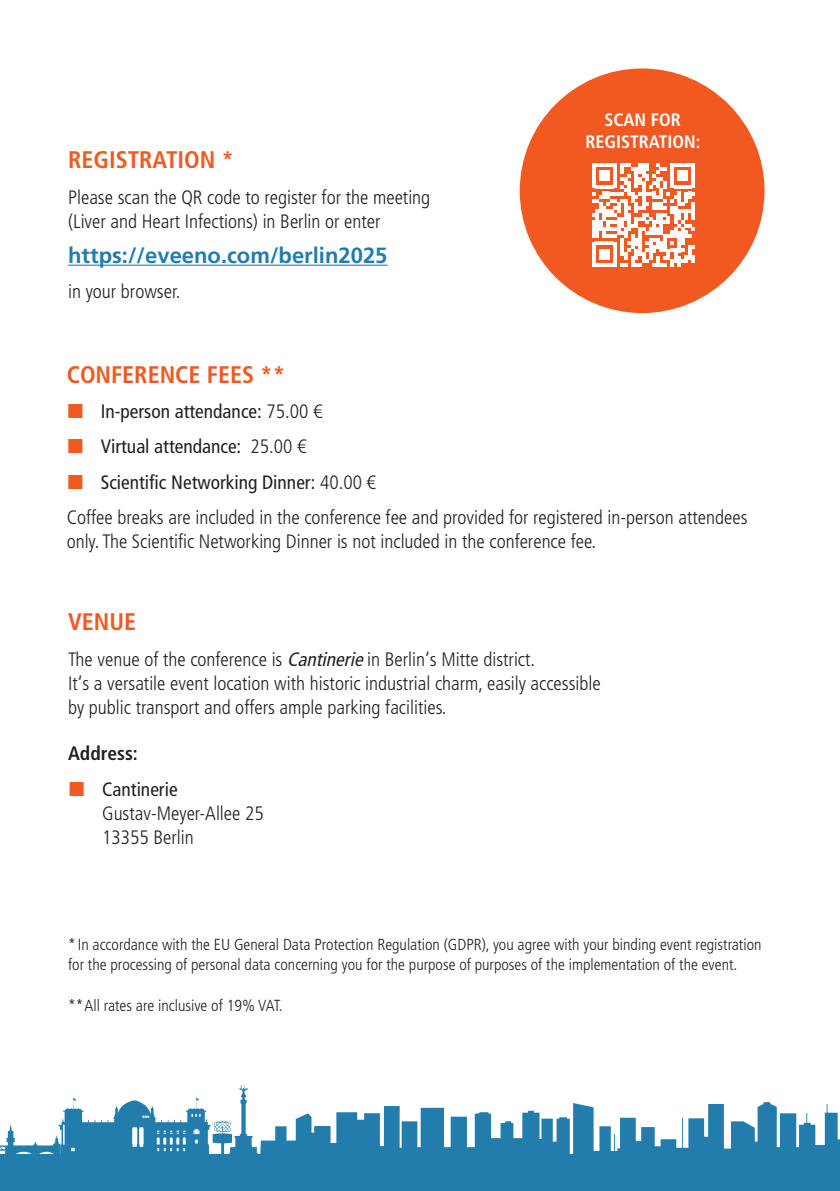
<style>
.page{position:relative;width:840px;height:1191px;background:#fff}
.page>*{position:absolute;margin:0;border:0;box-sizing:border-box;transform-origin:0 0}
.t1{font:700 condensed 24px "Frutiger LT Std";color:#f15921}
.t2{font:700 22px "Frutiger LT Std";color:#227dad}
.t3{font:300 condensed 19.4px/24px "Frutiger LT Std";color:#231f20}
.t4{font:condensed 19.4px "Frutiger LT Std";color:#231f20}
.t5{font:700 condensed 19.4px "Frutiger LT Std";color:#231f20}
.t6{font:700 condensed 18px/22px "Frutiger LT Std";color:#fff;text-align:center}
.t7{font:300 condensed 16px/20px "Frutiger LT Std";color:#231f20}
.s1{font-weight:300}
.s2{font-weight:400;font-style:italic}
</style>
<div class="page">
<svg style="left:260px;top:1102px;width:579px;height:52px;fill:#227dad"></svg>
<div style="left:0;top:1154px;width:839px;height:37px;background:#227dad"></div>
<hr style="left:68px;top:265px;width:319px;height:1px;background:#227dad">
<div style="left:519px;top:68px;width:245px;height:245px;background:#f15921;border-radius:50%"></div>
<svg style="left:592px;top:163px;width:102px;height:103px"></svg>
<svg style="left:0;top:1084px;width:257px;height:70px"></svg>
<p class="t1" style="left:68px;top:146px;width:167px">REGISTRATION *</p>
<p class="t3" style="left:68px;top:185px;width:363px">Please scan the QR code to register for the meeting (Liver and Heart Infections) in Berlin or enter</p>
<p class="t2" style="left:68px;top:242px;width:321px">https://eveeno.com/berlin2025</p>
<p class="t3" style="left:68px;top:280px;width:114px">in your browser.</p>
<p class="t6" style="left:585px;top:109px;width:117px">SCAN FOR<br>REGISTRATION:</p>
<p class="t1" style="left:67px;top:360px;width:220px">CONFERENCE FEES **</p>
<p class="t4" style="left:101px;top:400px;width:223px">In-person attendance: <span class="s1">75.00 €</span></p>
<p class="t4" style="left:101px;top:435px;width:207px">Virtual attendance: <span class="s1">25.00 €</span></p>
<p class="t4" style="left:101px;top:471px;width:276px">Scientific Networking Dinner: <span class="s1">40.00 €</span></p>
<p class="t3" style="left:67px;top:505px;width:682px">Coffee breaks are included in the conference fee and provided for registered in-person attendees</p>
<p class="t3" style="left:67px;top:529px;width:531px">only. The Scientific Networking Dinner is not included in the conference fee.</p>
<p class="t1" style="left:68px;top:608px;width:69px">VENUE</p>
<p class="t3" style="left:68px;top:647px;width:534px">The venue of the conference is <span class="s2">Cantinerie</span>in Berlin‘s Mitte district.<br>It‘s a versatile event location with historic industrial charm, easily accessible by public transport and offers ample parking facilities.</p>
<p class="t5" style="left:68px;top:742px;width:71px">Address:</p>
<p class="t4" style="left:102px;top:777px;width:77px">Cantinerie</p>
<p class="t3" style="left:102px;top:801px;width:163px">Gustav-Meyer-Allee 25<br>13355 Berlin</p>
<p class="t7" style="left:68px;top:934px;width:694px">* In accordance with the EU General Data Protection Regulation (GDPR), you agree with your binding event registration for the processing of personal data concerning you for the purpose of purposes of the implementation of the event.</p>
<p class="t7" style="left:68px;top:995px;width:216px">**All rates are inclusive of 19% VAT.</p>
</div>
